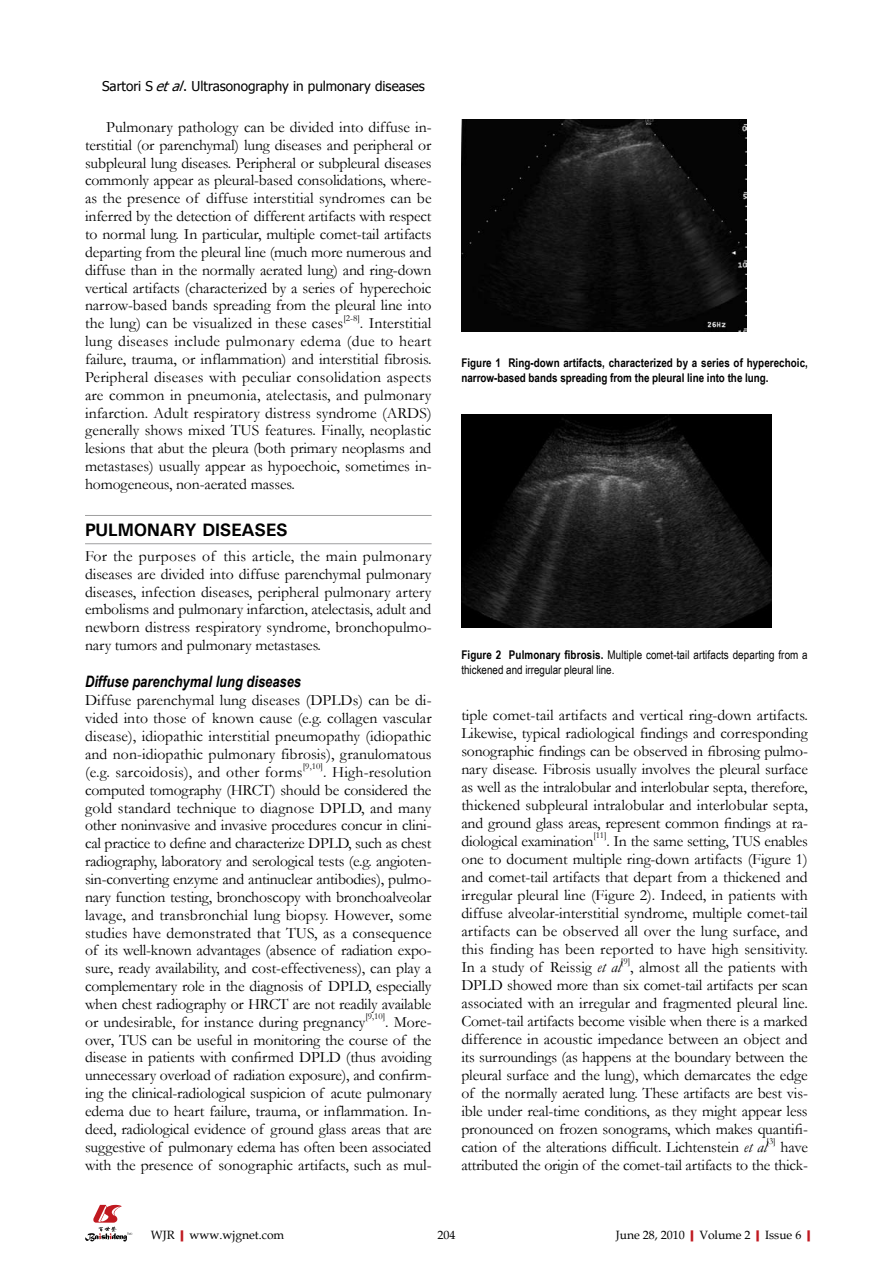
<style>
.page{position:relative;width:893px;height:1263px;background:#fff}
.page>*{position:absolute;margin:0;border:0;box-sizing:border-box;transform-origin:0 0}
.t1{font:700 18px "Univers";letter-spacing:-.01em;color:#000}
.t2{font:15.75px/17.9px "Garamond";letter-spacing:-.005em;color:#000;text-align:justify}
.t3{font:italic 700 15.75px "Arial Narrow";color:#000}
.t4{font:13.5px "Tahoma";color:#000}
.t5{font:700 12px/15px "Arial Narrow";letter-spacing:.005em;color:#000}
.t6{font:12px/15px "Arial Narrow";letter-spacing:.01em;color:#000}
.t7{font:12px "Book Antiqua";color:#000}
.t8{font:9.15px "Garamond";color:#000}
.s1{font-style:italic}
.s2{font-weight:700}
.s3{font-weight:700;color:#c01920}
</style>
<div class="page">
<svg style="left:85px;top:1205px;width:48px;height:36px"></svg>
<img style="left:461px;top:119px;width:285px;height:212px">
<img style="left:461px;top:415px;width:311px;height:212px">
<hr style="left:85px;top:515px;width:347px;height:1px;background:#9f9fa0">
<hr style="left:85px;top:543px;width:347px;height:1px;background:#9f9fa0">
<p class="t4" style="left:102px;top:77px;width:324px">Sartori S <span class="s1">etal</span>. Ultrasonography in pulmonary diseases</p>
<p class="t2" style="left:85px;top:118px;width:348px;text-indent:21px">Pulmonary pathology can be divided into diffuse in&shy;terstitial (or parenchymal) lung diseases and peripheral or subpleural lung diseases. Peripheral or subpleural diseases commonly appear as pleural-based consolidations, where&shy;as the presence of diffuse interstitial syndromes can be inferred by the detection of different artifacts with respect to normal lung. In particular, multiple comet-tail artifacts departing from the pleural line (much more numerous and diffuse than in the normally aerated lung) and ring-down vertical artifacts (characterized by a series of hyperechoic narrow-based bands spreading from the pleural line into the lung) can be visualized in these cases</p>
<p class="t8" style="left:343px;top:312px;width:18px">[2-8]</p>
<p class="t2" style="left:85px;top:314px;width:348px;text-indent:275px">. Interstitial lung diseases include pulmonary edema (due to heart failure, trauma, or inflammation) and interstitial fibrosis.<br>Peripheral diseases with peculiar consolidation aspects are common in pneumonia, atelectasis, and pulmonary infarction. Adult respiratory distress syndrome (ARDS) generally shows mixed TUS features. Finally, neoplastic lesions that abut the pleura (both primary neoplasms and metastases) usually appear as hypoechoic, sometimes in&shy;homogeneous, non-aerated masses.</p>
<p class="t1" style="left:85px;top:518px;width:204px">PULMONARY DISEASES</p>
<p class="t2" style="left:85px;top:546px;width:348px">For the purposes of this article, the main pulmonary diseases are divided into diffuse parenchymal pulmonary diseases, infection diseases, peripheral pulmonary artery embolisms and pulmonary infarction, atelectasis, adult and newborn distress respiratory syndrome, bronchopulmo&shy;nary tumors and pulmonary metastases.</p>
<p class="t3" style="left:85px;top:670px;width:218px">Diffuse parenchymal lung diseases</p>
<p class="t2" style="left:85px;top:691px;width:348px">Diffuse parenchymal lung diseases (DPLDs) can be di&shy;vided into those of known cause (e.g. collagen vascular disease), idiopathic interstitial pneumopathy (idiopathic and non-idiopathic pulmonary fibrosis), granulomatous (e.g. sarcoidosis), and other forms</p>
<p class="t8" style="left:303px;top:760px;width:22px">[9,10]</p>
<p class="t2" style="left:85px;top:762px;width:348px;text-indent:238px">. High-resolution computed tomography (HRCT) should be considered the gold standard technique to diagnose DPLD, and many other noninvasive and invasive procedures concur in clini&shy;cal practice to define and characterize DPLD, such as chest radiography, laboratory and serological tests (e.g. angioten&shy;sin-converting enzyme and antinuclear antibodies), pulmo&shy;nary function testing, bronchoscopy with bronchoalveolar lavage, and transbronchial lung biopsy. However, some studies have demonstrated that TUS, as a consequence of its well-known advantages (absence of radiation expo&shy;sure, ready availability, and cost-effectiveness), can play a complementary role in the diagnosis of DPLD, especially when chest radiography or HRCT are not readily available or undesirable, for instance during pregnancy</p>
<p class="t8" style="left:365px;top:1010px;width:21px">[9,10]</p>
<p class="t2" style="left:85px;top:1012px;width:348px;text-indent:300px">. More&shy;over, TUS can be useful in monitoring the course of the disease in patients with confirmed DPLD (thus avoiding unnecessary overload of radiation exposure), and confirm&shy;ing the clinical-radiological suspicion of acute pulmonary edema due to heart failure, trauma, or inflammation. In&shy;deed, radiological evidence of ground glass areas that are suggestive of pulmonary edema has often been associated with the presence of sonographic artifacts, such as mul-</p>
<p class="t5" style="left:461px;top:354px;width:348px">Figure 1 Ring-down artifacts, characterized by a series of hyperechoic, narrow-based bands spreading from the pleural line into the lung.</p>
<p class="t6" style="left:461px;top:647px;width:348px"><span class="s2">Figure 2 Pulmonary fibrosis.</span> Multiple comet-tail artifacts departing from a thickened and irregular pleural line.</p>
<p class="t2" style="left:461px;top:705px;width:348px">tiple comet-tail artifacts and vertical ring-down artifacts.<br>Likewise, typical radiological findings and corresponding sonographic findings can be observed in fibrosing pulmo&shy;nary disease. Fibrosis usually involves the pleural surface as well as the intralobular and interlobular septa, therefore, thickened subpleural intralobular and interlobular septa, and ground glass areas, represent common findings at ra&shy;diological examination</p>
<p class="t8" style="left:593px;top:829px;width:15px">[11]</p>
<p class="t2" style="left:461px;top:831px;width:348px;text-indent:145px">. In the same setting, TUS enables one to document multiple ring-down artifacts (Figure 1) and comet-tail artifacts that depart from a thickened and irregular pleural line (Figure 2). Indeed, in patients with diffuse alveolar-interstitial syndrome, multiple comet-tail artifacts can be observed all over the lung surface, and this finding has been reported to have high sensitivity.<br>In a study of Reissig <span class="s1">et al</span></p>
<p class="t8" style="left:621px;top:955px;width:11px">[9]</p>
<p class="t2" style="left:461px;top:957px;width:348px;text-indent:169px">, almost all the patients with DPLD showed more than six comet-tail artifacts per scan associated with an irregular and fragmented pleural line.<br>Comet-tail artifacts become visible when there is a marked difference in acoustic impedance between an object and its surroundings (as happens at the boundary between the pleural surface and the lung), which demarcates the edge of the normally aerated lung. These artifacts are best vis&shy;ible under real-time conditions, as they might appear less pronounced on frozen sonograms, which makes quantifi&shy;cation of the alterations difficult. Lichtenstein <span class="s1">et al</span></p>
<p class="t8" style="left:767px;top:1135px;width:11px">[3]</p>
<p class="t2" style="left:461px;top:1137px;width:348px;text-align:right">have<br>attributed the origin of the comet-tail artifacts to the thick-</p>
<p class="t7" style="left:151px;top:1226px;width:135px">WJR<span class="s3">|</span>www.wjgnet.com</p>
<p class="t7" style="left:437px;top:1226px;width:19px">204</p>
<p class="t7" style="left:616px;top:1226px;width:202px">June 28, 2010<span class="s3">|</span>Volume 2<span class="s3">|</span>Issue 6<span class="s3">|</span></p>
</div>
